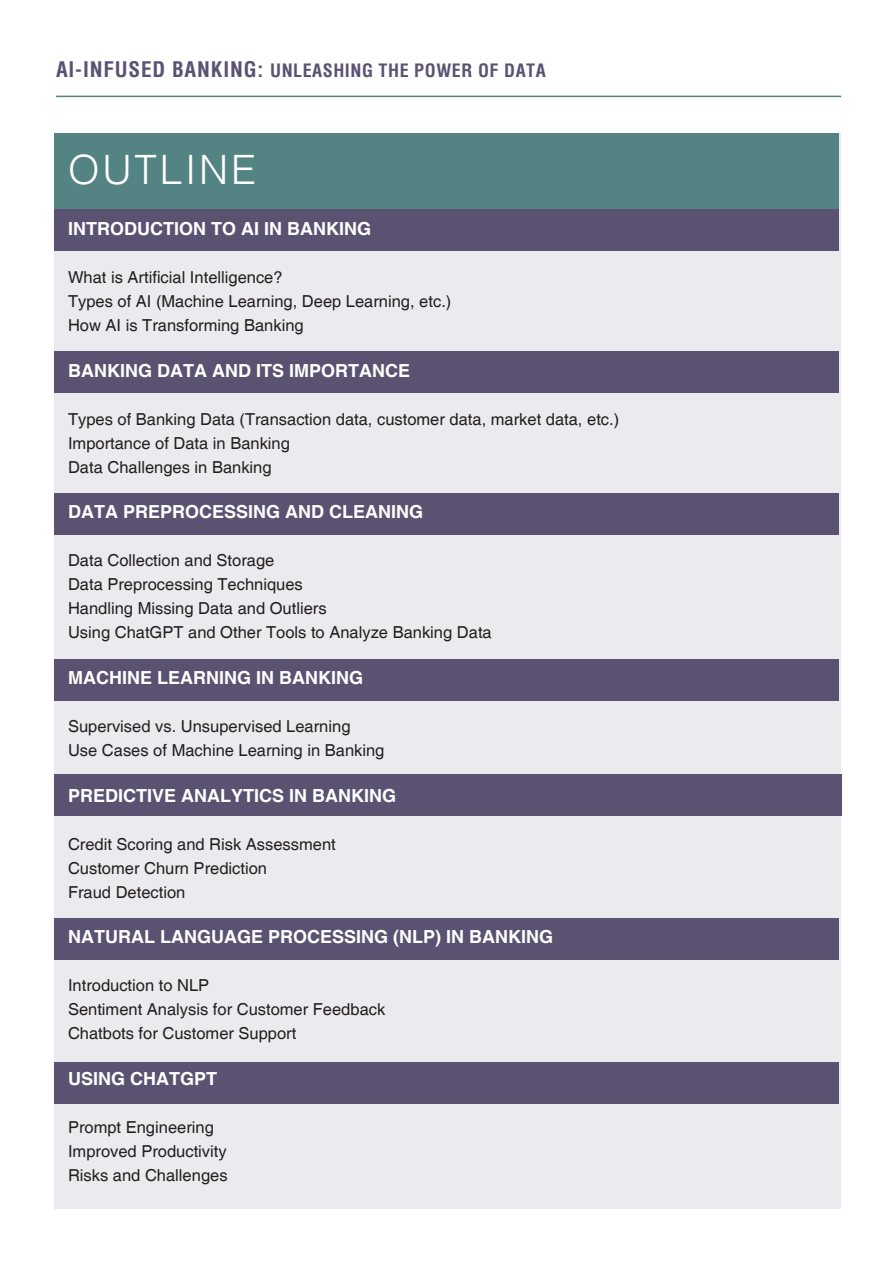
<style>
.page{position:relative;width:893px;height:1263px;background:#fff}
.page>*{position:absolute;margin:0;border:0;box-sizing:border-box;transform-origin:0 0}
.t1{font:300 40.5px "Helvetica";letter-spacing:.07em;color:#fff}
.t2{font:700 18px "Helvetica";color:#fff}
.t3{font:700 condensed 18px "Helvetica";letter-spacing:.03em;color:#5b5272}
.t4{font:16.5px "Helvetica";color:#231f20}
.s1{font-size:21px}
</style>
<div class="page">
<div style="left:54px;top:133px;width:787px;height:1076px;background:#ebeaee"></div>
<div style="left:54px;top:133px;width:785px;height:76px;background:#538382"></div>
<div style="left:54px;top:209px;width:785px;height:41px;background:#5b5272"></div>
<div style="left:54px;top:351px;width:785px;height:41px;background:#5b5272"></div>
<div style="left:54px;top:493px;width:785px;height:41px;background:#5b5272"></div>
<div style="left:54px;top:918px;width:785px;height:42px;background:#5b5272"></div>
<div style="left:54px;top:1062px;width:785px;height:42px;background:#5b5272"></div>
<div style="left:54px;top:659px;width:785px;height:42px;background:#5b5272"></div>
<div style="left:54px;top:775px;width:787px;height:41px;background:#5b5272"></div>
<hr style="left:56px;top:96px;width:785px;height:1px;background:#538382">
<p class="t3" style="left:56px;top:58px;width:491px"><span class="s1">AI-INFUSED BANKING:</span> UNLEASHING THE POWER OF DATA</p>
<p class="t1" style="left:68px;top:145px;width:190px">OUTLINE</p>
<p class="t2" style="left:68px;top:218px;width:304px">INTRODUCTION TO AI IN BANKING</p>
<p class="t4" style="left:68px;top:268px;width:216px">What is Artificial Intelligence?</p>
<p class="t4" style="left:68px;top:292px;width:385px">Types of AI (Machine Learning, Deep Learning, etc.)</p>
<p class="t4" style="left:68px;top:316px;width:237px">How AI is Transforming Banking</p>
<p class="t2" style="left:68px;top:359px;width:343px">BANKING DATA AND ITS IMPORTANCE</p>
<p class="t4" style="left:68px;top:409px;width:553px">Types of Banking Data (Transaction data, customer data, market data, etc.)</p>
<p class="t4" style="left:68px;top:433px;width:223px">Importance of Data in Banking</p>
<p class="t4" style="left:68px;top:457px;width:205px">Data Challenges in Banking</p>
<p class="t2" style="left:68px;top:501px;width:357px">DATA PREPROCESSING AND CLEANING</p>
<p class="t4" style="left:68px;top:551px;width:208px">Data Collection and Storage</p>
<p class="t4" style="left:68px;top:575px;width:236px">Data Preprocessing Techniques</p>
<p class="t4" style="left:68px;top:599px;width:260px">Handling Missing Data and Outliers</p>
<p class="t4" style="left:68px;top:623px;width:425px">Using ChatGPT and Other Tools to Analyze Banking Data</p>
<p class="t2" style="left:68px;top:667px;width:296px">MACHINE LEARNING IN BANKING</p>
<p class="t4" style="left:68px;top:717px;width:284px">Supervised vs. Unsupervised Learning</p>
<p class="t4" style="left:68px;top:741px;width:318px">Use Cases of Machine Learning in Banking</p>
<p class="t2" style="left:68px;top:784px;width:330px">PREDICTIVE ANALYTICS IN BANKING</p>
<p class="t4" style="left:68px;top:834px;width:269px">Credit Scoring and Risk Assessment</p>
<p class="t4" style="left:68px;top:858px;width:200px">Customer Churn Prediction</p>
<p class="t4" style="left:68px;top:882px;width:119px">Fraud Detection</p>
<p class="t2" style="left:68px;top:926px;width:486px">NATURAL LANGUAGE PROCESSING (NLP) IN BANKING</p>
<p class="t4" style="left:68px;top:976px;width:143px">Introduction to NLP</p>
<p class="t4" style="left:68px;top:1000px;width:319px">Sentiment Analysis for Customer Feedback</p>
<p class="t4" style="left:68px;top:1024px;width:230px">Chatbots for Customer Support</p>
<p class="t2" style="left:68px;top:1067px;width:151px">USING CHATGPT</p>
<p class="t4" style="left:68px;top:1117px;width:147px">Prompt Engineering</p>
<p class="t4" style="left:68px;top:1141px;width:160px">Improved Productivity</p>
<p class="t4" style="left:68px;top:1165px;width:161px">Risks and Challenges</p>
</div>
